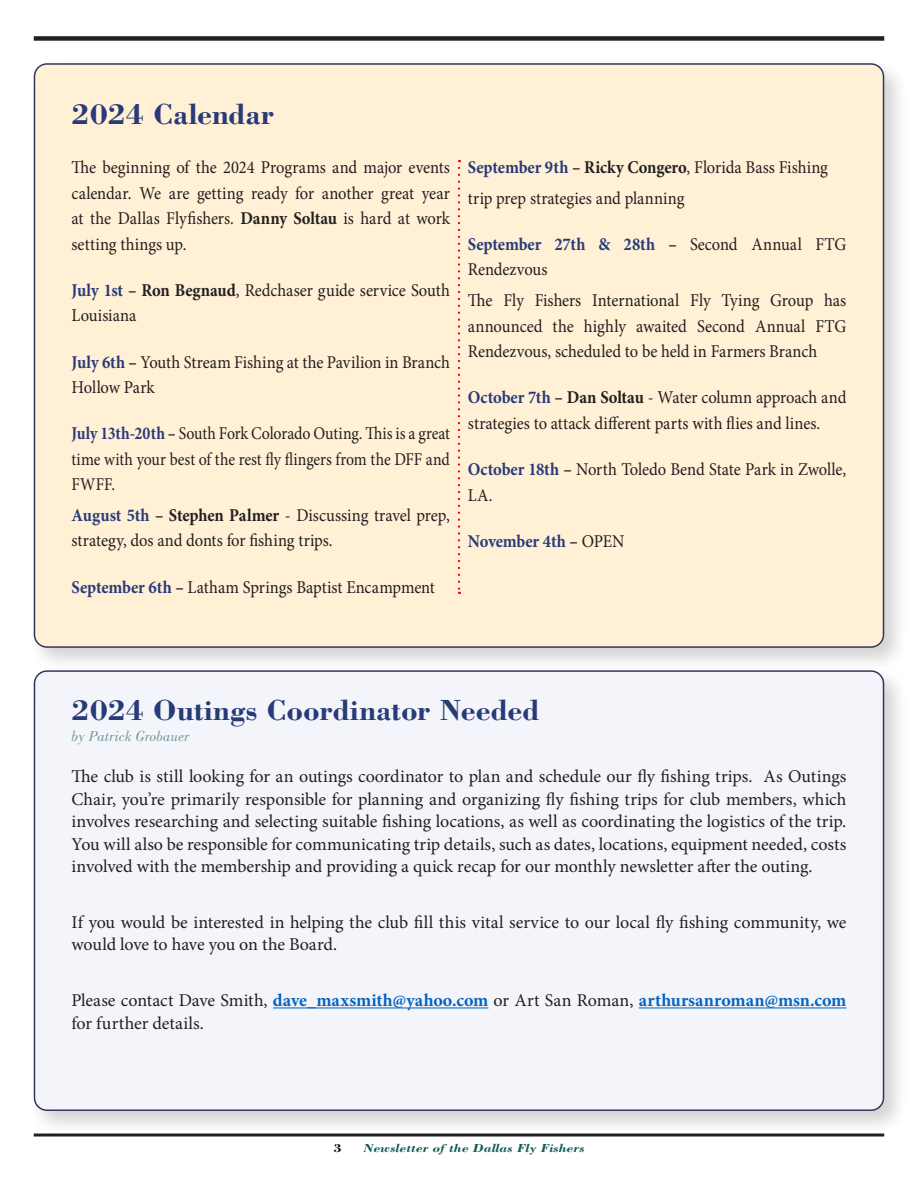
<style>
.page{position:relative;width:918px;height:1188px;background:#fff}
.page>*{position:absolute;margin:0;border:0;box-sizing:border-box;transform-origin:0 0}
.t1{font:700 30px "Bodoni Std";color:#283a78}
.t2{font:18px/25.5px "Minion Pro";letter-spacing:-.005em;color:#231f20;scale:.92 1}
.t3{font:18px/22.5px "Minion Pro";letter-spacing:-.005em;color:#231f20}
.t4{font:18px/25.5px "Minion Pro";letter-spacing:-.005em;color:#231f20;text-align:justify;scale:.88 1}
.t5{font:700 18px "Minion Pro";letter-spacing:-.01em;color:#283a78;scale:.92 1}
.t6{font:italic 15px "Bodoni Std";letter-spacing:.005em;color:#6e9996}
.t7{font:italic 700 12px "Bodoni Std";color:#115b53;scale:1.17 1}
.t8{font:700 12px "Bodoni Std";color:#0f0807;scale:1.17 1}
.s1{font-weight:700}
.s2{font-weight:700;color:#283a78}
.s3{color:#231f20}
.s4{font-weight:400;color:#231f20}
.s5{font-weight:700;color:#0563c1}
</style>
<div class="page">
<div style="left:28px;top:58px;width:881px;height:615px;background:#231f20;opacity:.2"></div>
<div style="left:34px;top:64px;width:850px;height:583px;background:#fff0d6;border-radius:12px"></div>
<svg style="left:458px;top:168px;width:2px;height:426px"></svg>
<hr style="left:34px;top:1134px;width:850px;height:3px;background:#231f20">
<div style="left:28px;top:665px;width:881px;height:471px;background:#231f20;opacity:.2"></div>
<div style="left:34px;top:671px;width:850px;height:439px;background:#f4f5fb;border-radius:12px"></div>
<div style="left:34px;top:36px;width:850px;height:5px;background:#231f20"></div>
<hr style="left:273px;top:1008px;width:215px;height:1px;background:#0563c1">
<hr style="left:639px;top:1008px;width:207px;height:1px;background:#0563c1">
<h1 class="t1" style="left:72px;top:96px;width:204px">2024 Calendar</h1>
<p class="t2" style="left:72px;top:155px;width:413px;text-align:justify">The beginning of the 2024 Programs and major events calendar. We are getting ready for another great year at the Dallas Flyfishers. <span class="s1">Danny Soltau</span> is hard at work setting things up.</p>
<p class="t2" style="left:72px;top:277px;width:413px"><span class="s2">July 1st</span> <span class="s1">– Ron Begnaud</span>, Redchaser guide service South<br>Louisiana</p>
<p class="t2" style="left:72px;top:349px;width:413px"><span class="s2">July 6th</span> <span class="s1">–</span> Youth Stream Fishing at the Pavilion in Branch<br>Hollow Park</p>
<p class="t4" style="left:72px;top:421px;width:432px"><span class="s2">July 13th-20th</span> <span class="s1">–</span> South Fork Colorado Outing. This is a great time with your best of the rest fly flingers from the DFF and FWFF.</p>
<p class="t2" style="left:72px;top:502px;width:413px"><span class="s2">August 5th</span> <span class="s1">– Stephen Palmer</span> - Discussing travel prep, strategy, dos and donts for fishing trips.</p>
<p class="t2" style="left:72px;top:574px;width:397px"><span class="s2">September 6th</span> <span class="s1">–</span> Latham Springs Baptist Encampment</p>
<p class="t2" style="left:468px;top:152px;width:393px;line-height:30.6px"><span class="s2">September 9th</span> <span class="s1">– Ricky Congero</span>, Florida Bass Fishing trip prep strategies and planning</p>
<p class="t2" style="left:468px;top:232px;width:413px"><span class="s2">September 27th &amp; 28th</span> <span class="s1">–</span> Second Annual FTG<br>Rendezvous</p>
<p class="t2" style="left:468px;top:288px;width:413px;text-align:justify">The Fly Fishers International Fly Tying Group has announced the highly awaited Second Annual FTG Rendezvous, scheduled to be held in Farmers Branch</p>
<p class="t2" style="left:468px;top:385px;width:413px"><span class="s2">October 7th</span> <span class="s1">– Dan Soltau</span> - Water column approach and strategies to attack different parts with flies and lines.</p>
<p class="t2" style="left:468px;top:457px;width:413px"><span class="s2">October 18th</span> <span class="s1">–</span> North Toledo Bend State Park in Zwolle,<br>LA.</p>
<p class="t5" style="left:468px;top:528px;width:172px">November 4th <span class="s3">–</span> <span class="s4">OPEN</span></p>
<h1 class="t1" style="left:72px;top:691px;width:469px">2024 Outings Coordinator Needed</h1>
<p class="t6" style="left:72px;top:728px;width:119px">by Patrick Grobauer</p>
<p class="t3" style="left:72px;top:765px;width:776px;text-align:justify">The club is still looking for an outings coordinator to plan and schedule our fly fishing trips. As Outings Chair, you’re primarily responsible for planning and organizing fly fishing trips for club members, which involves researching and selecting suitable fishing locations, as well as coordinating the logistics of the trip.<br>You will also be responsible for communicating trip details, such as dates, locations, equipment needed, costs involved with the membership and providing a quick recap for our monthly newsletter after the outing.</p>
<p class="t3" style="left:72px;top:911px;width:776px">If you would be interested in helping the club fill this vital service to our local fly fishing community, we would love to have you on the Board.</p>
<p class="t3" style="left:72px;top:989px;width:776px">Please contact Dave Smith, <span class="s5">dave_maxsmith@yahoo.com</span> or Art San Roman, <span class="s5">arthursanroman@msn.com </span>for further details.</p>
<p class="t8" style="left:334px;top:1140px;width:9px">3</p>
<p class="t7" style="left:364px;top:1140px;width:190px">Newsletter of the Dallas Fly Fishers</p>
</div>
